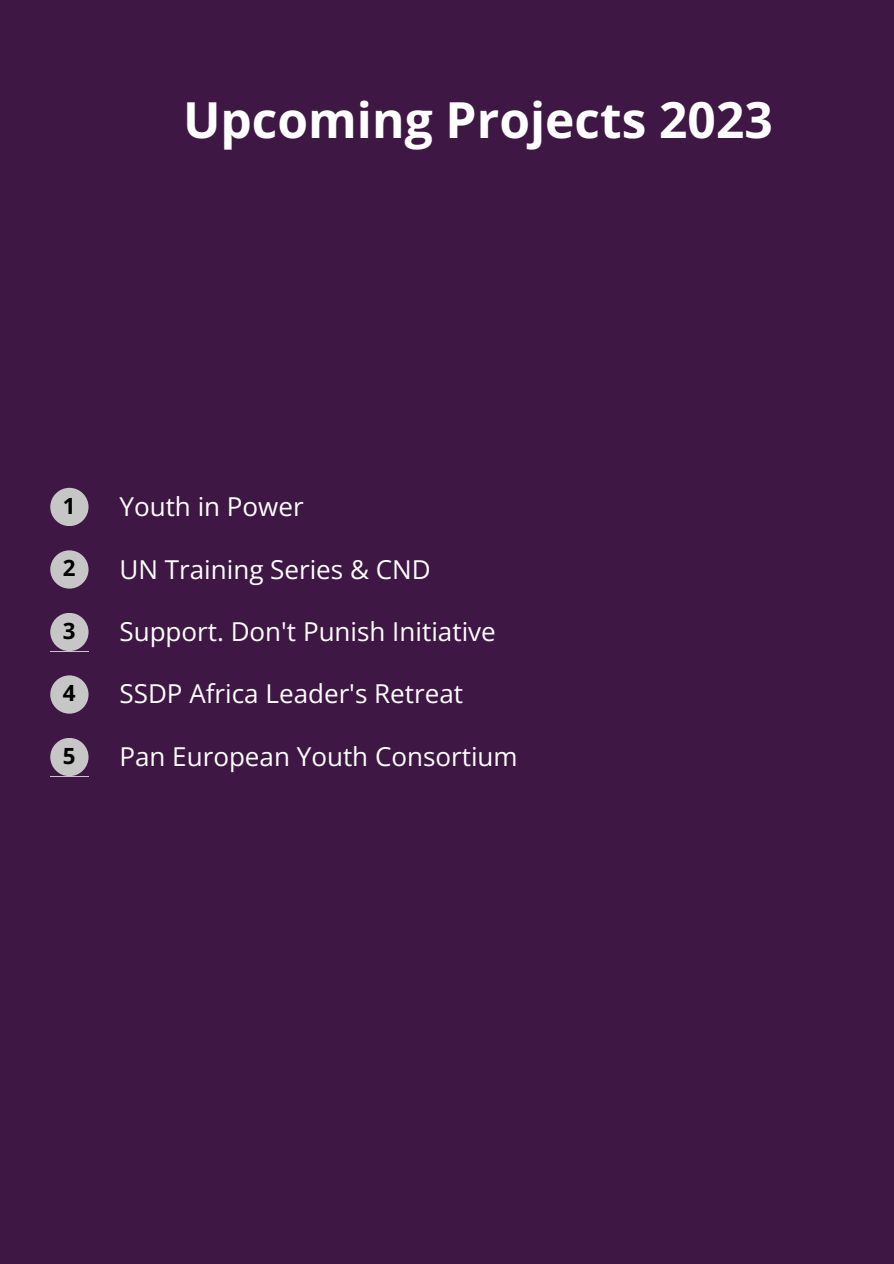
<style>
.page{position:relative;width:894px;height:1264px;background:#fff}
.page>*{position:absolute;margin:0;border:0;box-sizing:border-box;transform-origin:0 0}
.t1{font:700 49.65px "Open Sans";color:#fff}
.t2{font:26.1px "Open Sans";color:#fff}
.t3{font:700 22.35px "Open Sans";color:#000}
</style>
<div class="page">
<div style="left:0;top:0;width:893px;height:1263px;background:#3f1744"></div>
<svg style="left:50px;top:488px;width:38px;height:38px"></svg>
<svg style="left:50px;top:550px;width:38px;height:38px"></svg>
<svg style="left:50px;top:613px;width:38px;height:38px"></svg>
<svg style="left:50px;top:675px;width:38px;height:38px"></svg>
<svg style="left:50px;top:738px;width:38px;height:38px"></svg>
<p class="t1" style="left:183px;top:85px;width:591px">Upcoming Projects 2023</p>
<p class="t3" style="left:63px;top:490px;width:14px">1</p>
<p class="t3" style="left:63px;top:552px;width:14px">2</p>
<p class="t3" style="left:63px;top:614px;width:14px">3</p>
<p class="t3" style="left:63px;top:677px;width:14px">4</p>
<p class="t3" style="left:63px;top:739px;width:14px">5</p>
<h1 class="t2" style="left:119px;top:488px;width:186px">Youth in Power</h1>
<h1 class="t2" style="left:119px;top:550px;width:313px">UN Training Series &amp; CND</h1>
<h1 class="t2" style="left:119px;top:613px;width:378px">Support. Don't Punish Initiative</h1>
<h1 class="t2" style="left:119px;top:675px;width:345px">SSDP Africa Leader's Retreat</h1>
<h1 class="t2" style="left:119px;top:737px;width:399px">Pan European Youth Consortium</h1>
</div>
